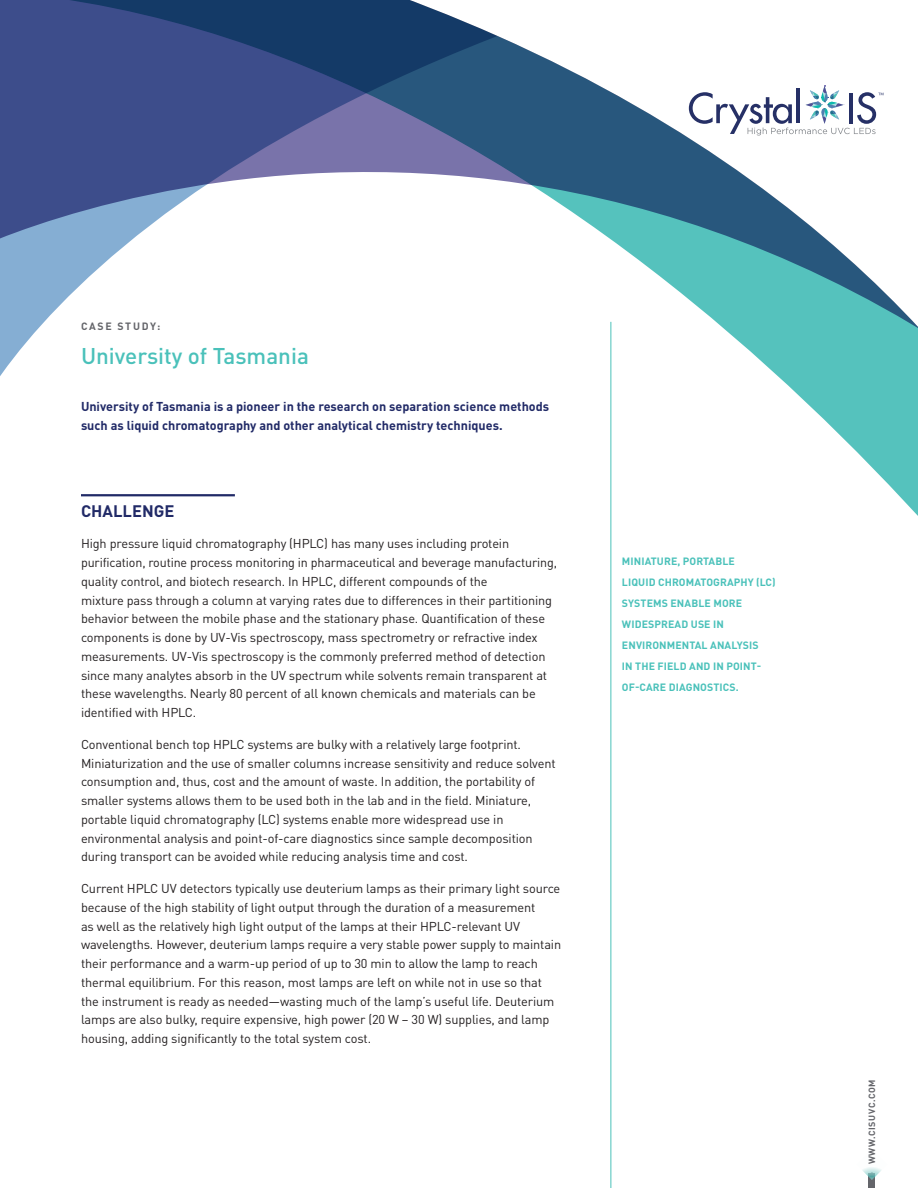
<style>
.page{position:relative;width:918px;height:1188px;background:#fff}
.page>*{position:absolute;margin:0;border:0;box-sizing:border-box;transform-origin:0 0}
.header_1{font:500 22.5px "DINOT";color:#4ac1ba}
.subhead_1{font:700 16.5px "DINOT";color:#212a67}
.body{font:12.75px/18.8px "DINOT";letter-spacing:-.01em;color:#231f20}
.body-2{font:700 12.75px/19.5px "DINOT";color:#212a67}
.callout{font:700 10.5px/21px "DINOT";letter-spacing:.01em;color:#4ac1ba}
.t1{font:700 10.5px "DINOT";letter-spacing:.16em;color:#64656a}
.t2{font:700 9px "DINOT";letter-spacing:.06em;color:#64656a}
</style>
<div class="page">
<svg style="left:81px;top:450px;width:837px;height:152px"></svg>
<svg style="left:0;top:0;width:918px;height:450px"></svg>
<svg style="left:689px;top:86px;width:194px;height:49px"></svg>
<div style="left:869px;top:1174px;width:6px;height:14px;background:#64656a"></div>
<svg style="left:862px;top:1167px;width:19px;height:13px"></svg>
<hr style="left:81px;top:494px;width:154px;height:2px;background:#212a67">
<hr style="left:611px;top:322px;width:1px;height:866px;background:#4ac1ba">
<p class="t1" style="left:81px;top:319px;width:81px">CASE STUDY:</p>
<p class="header_1" style="left:81px;top:342px;width:229px">University of Tasmania</p>
<p class="body-2" style="left:81px;top:396px;width:470px">University of Tasmania is a pioneer in the research on separation science methods such as liquid chromatography and other analytical chemistry techniques.</p>
<p class="subhead_1" style="left:81px;top:500px;width:95px">CHALLENGE</p>
<p class="body" style="left:81px;top:534px;width:478px">High pressure liquid chromatography (HPLC) has many uses including protein purification, routine process monitoring in pharmaceutical and beverage manufacturing, quality control, and biotech research. In HPLC, different compounds of the<br>mixture pass through a column at varying rates due to differences in their partitioning behavior between the mobile phase and the stationary phase. Quantification of these components is done by UV-Vis spectroscopy, mass spectrometry or refractive index measurements. UV-Vis spectroscopy is the commonly preferred method of detection since many analytes absorb in the UV spectrum while solvents remain transparent at these wavelengths. Nearly 80 percent of all known chemicals and materials can be identified with HPLC.</p>
<p class="body" style="left:81px;top:735px;width:476px">Conventional bench top HPLC systems are bulky with a relatively large footprint.<br>Miniaturization and the use of smaller columns increase sensitivity and reduce solvent consumption and, thus, cost and the amount of waste. In addition, the portability of smaller systems allows them to be used both in the lab and in the field. Miniature, portable liquid chromatography (LC) systems enable more widespread use in environmental analysis and point-of-care diagnostics since sample decomposition during transport can be avoided while reducing analysis time and cost.</p>
<p class="body" style="left:81px;top:879px;width:482px">Current HPLC UV detectors typically use deuterium lamps as their primary light source because of the high stability of light output through the duration of a measurement<br>as well as the relatively high light output of the lamps at their HPLC-relevant UV wavelengths. However, deuterium lamps require a very stable power supply to maintain their performance and a warm-up period of up to 30 min to allow the lamp to reach thermal equilibrium. For this reason, most lamps are left on while not in use so that the instrument is ready as needed—wasting much of the lamp’s useful life. Deuterium lamps are also bulky, require expensive, high power (20 W – 30 W) supplies, and lamp housing, adding significantly to the total system cost.</p>
<p class="callout" style="left:622px;top:550px;width:155px">MINIATURE, PORTABLE<br>LIQUID CHROMATOGRAPHY (LC)<br>SYSTEMS ENABLE MORE<br>WIDESPREAD USE IN<br>ENVIRONMENTAL ANALYSIS<br>IN THE FIELD AND IN POINT-<br>OF-CARE DIAGNOSTICS.</p>
<p class="t2" style="left:866px;top:1164px;width:86px;rotate:-90deg">WWW.CISUVC.COM</p>
</div>
